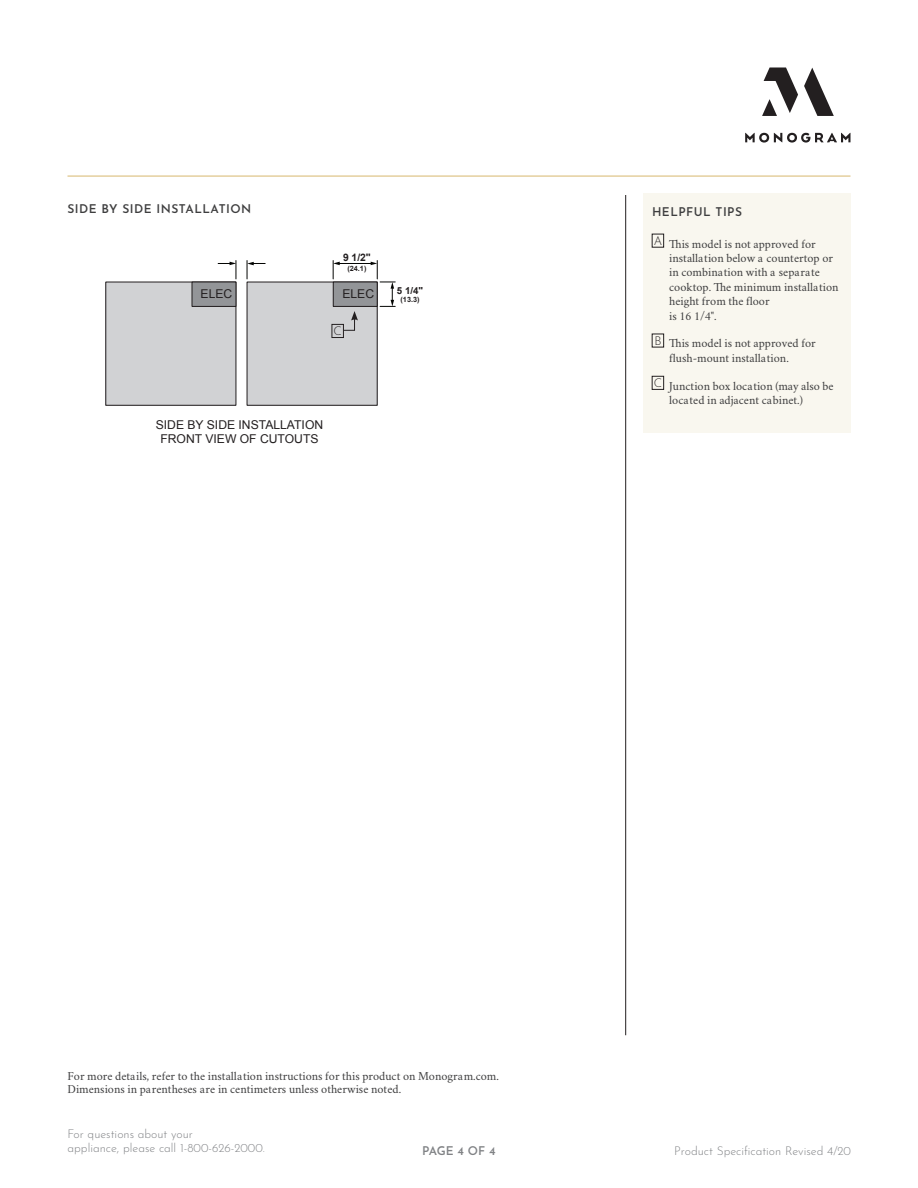
<style>
.page{position:relative;width:918px;height:1188px;background:#fff}
.page>*{position:absolute;margin:0;border:0;box-sizing:border-box;transform-origin:0 0}
.t1{font:12.15px/14.5px "Arial";color:#231f20;text-align:center}
.BODY_COPY{font:12px/14.4px "Crimson";color:#3e3e3f}
.FOOT_NOTE{font:12px "Crimson";color:#3e3e3f}
.Created_Revised{font:300 12px/14.4px "Josefin Sans";color:#808285}
.NOTES_HEADER{font:600 12px "Josefin Sans";letter-spacing:.04em;color:#3e3e3f}
.t2{font:600 12px "Josefin Sans";letter-spacing:-.015em;color:#808285}
.t3{font:300 12px "Josefin Sans";color:#231f20}
.t4{font:700 10.35px "Arial";color:#231f20}
.t5{font:700 9.75px "Arial";color:#231f20}
.t6{font:700 7.35px "Arial";color:#231f20}
</style>
<div class="page">
<div style="left:643px;top:193px;width:207px;height:240px;background:#f9f7ef"></div>
<hr style="left:625px;top:195px;width:1px;height:840px;background:#231f20">
<svg style="left:745px;top:68px;width:105px;height:75px"></svg>
<hr style="left:68px;top:176px;width:782px;height:1px;background:#dcbf7e">
<div style="left:652px;top:234px;width:12px;height:14px;border:1px solid #231f20"></div>
<div style="left:652px;top:334px;width:12px;height:13px;border:1px solid #231f20"></div>
<div style="left:652px;top:376px;width:12px;height:14px;border:1px solid #231f20"></div>
<div style="left:106px;top:282px;width:130px;height:123px;background:#d1d2d4"></div>
<div style="left:105px;top:282px;width:131px;height:124px;border:1px solid #231f20"></div>
<div style="left:192px;top:282px;width:44px;height:24px;background:#939598"></div>
<div style="left:192px;top:282px;width:44px;height:25px;border:1px solid #231f20"></div>
<div style="left:247px;top:282px;width:130px;height:123px;background:#d1d2d4"></div>
<div style="left:247px;top:282px;width:131px;height:124px;border:1px solid #231f20"></div>
<div style="left:333px;top:282px;width:44px;height:24px;background:#939598"></div>
<div style="left:333px;top:282px;width:45px;height:25px;border:1px solid #231f20"></div>
<hr style="left:339px;top:263px;width:33px;height:1px;background:#040503">
<svg style="left:333px;top:261px;width:7px;height:18px"></svg>
<svg style="left:218px;top:261px;width:19px;height:18px"></svg>
<svg style="left:247px;top:261px;width:18px;height:18px"></svg>
<svg style="left:371px;top:261px;width:24px;height:46px"></svg>
<div style="left:332px;top:324px;width:12px;height:14px;border:1px solid #231f20"></div>
<svg style="left:343px;top:311px;width:15px;height:20px"></svg>
<p class="NOTES_HEADER" style="left:68px;top:199px;width:185px">SIDE BY SIDE INSTALLATION</p>
<p class="t4" style="left:343px;top:251px;width:29px">9 1/2"</p>
<p class="t6" style="left:347px;top:264px;width:21px">(24.1)</p>
<p class="t1" style="left:201px;top:287px;width:33px">ELEC</p>
<p class="t1" style="left:342px;top:287px;width:33px">ELEC</p>
<p class="t3" style="left:334px;top:322px;width:10px">C</p>
<p class="t5" style="left:397px;top:284px;width:28px">5 1/4"</p>
<p class="t6" style="left:401px;top:294px;width:21px">(13.3)</p>
<p class="t1" style="left:156px;top:417px;width:169px">SIDE BY SIDE INSTALLATION<br>FRONT VIEW OF CUTOUTS</p>
<p class="NOTES_HEADER" style="left:652px;top:201px;width:92px">HELPFUL TIPS</p>
<p class="t3" style="left:654px;top:232px;width:10px">A</p>
<p class="BODY_COPY" style="left:669px;top:236px;width:171px">This model is not approved for installation below a countertop or in combination with a separate cooktop. The minimum installation height from the floor<br>is 16 1/4".</p>
<p class="t3" style="left:654px;top:332px;width:9px">B</p>
<p class="BODY_COPY" style="left:669px;top:336px;width:148px">This model is not approved for flush-mount installation.</p>
<p class="t3" style="left:654px;top:374px;width:10px">C</p>
<p class="BODY_COPY" style="left:669px;top:378px;width:166px">Junction box location (may also be located in adjacent cabinet.)</p>
<p class="FOOT_NOTE" style="left:68px;top:1067px;width:433px">For more details, refer to the installation instructions for this product on Monogram.com.</p>
<p class="FOOT_NOTE" style="left:68px;top:1081px;width:335px">Dimensions in parentheses are in centimeters unless otherwise noted.</p>
<p class="Created_Revised" style="left:68px;top:1125px;width:199px">For questions about your<br>appliance, please call 1-800-626-2000.</p>
<p class="t2" style="left:422px;top:1140px;width:75px">PAGE 4 OF 4</p>
<p class="Created_Revised" style="left:674px;top:1142px;width:178px">Product Specification Revised 4/20</p>
</div>
